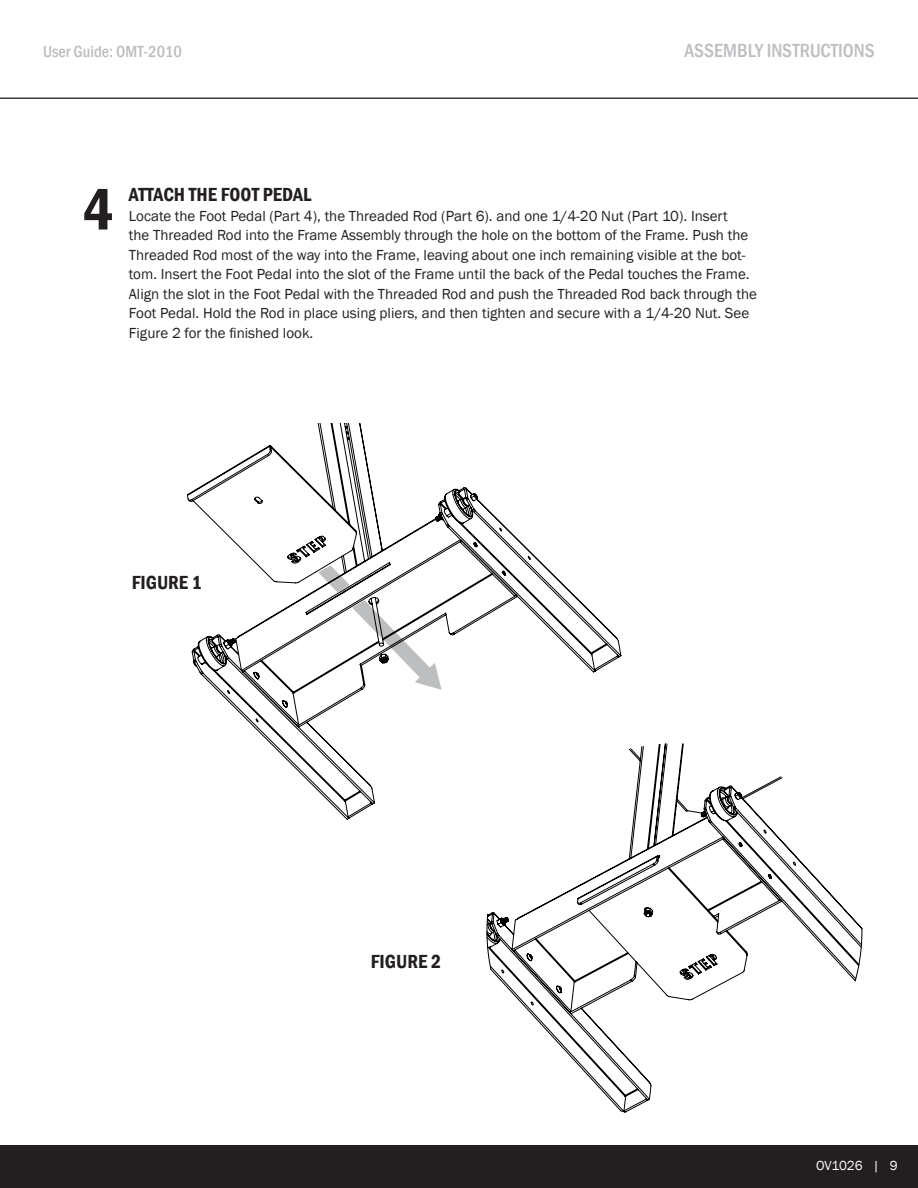
<style>
.page{position:relative;width:918px;height:1188px;background:#fff}
.page>*{position:absolute;margin:0;border:0;box-sizing:border-box;transform-origin:0 0}
.t1{font:600 condensed 60px "Franklin Gothic";color:#231f20}
.Main_Body_Copy{font:600 condensed 19.5px "Franklin Gothic";color:#231f20}
.t2{font:500 condensed 19.5px "Franklin Gothic";color:#bcbdc0}
.t3{font:500 condensed 16.5px "Franklin Gothic";color:#bcbdc0}
.Main_Body_Copy-2{font:15px/19.5px "Franklin Gothic";color:#231f20}
.t4{font:13.5px "Franklin Gothic";color:#fff}
</style>
<div class="page">
<div style="left:0;top:1145px;width:918px;height:43px;background:#231f20"></div>
<svg style="left:0;top:97px;width:918px;height:2px;background:#6e6e6e"></svg>
<svg style="left:187px;top:423px;width:435px;height:397px"></svg>
<svg style="left:352px;top:600px;width:90px;height:90px"></svg>
<svg style="left:318px;top:565px;width:32px;height:27px"></svg>
<svg style="left:486px;top:743px;width:377px;height:370px"></svg>
<p class="t3" style="left:43px;top:41px;width:140px">User Guide: OMT-2010</p>
<p class="t2" style="left:685px;top:38px;width:192px">ASSEMBLY INSTRUCTIONS</p>
<p class="t1" style="left:83px;top:169px;width:32px">4</p>
<p class="Main_Body_Copy" style="left:129px;top:182px;width:184px">ATTACH THE FOOT PEDAL</p>
<p class="Main_Body_Copy-2" style="left:129px;top:206px;width:630px">Locate the Foot Pedal (Part 4), the Threaded Rod (Part 6). and one 1/4-20 Nut (Part 10). Insert<br>the Threaded Rod into the Frame Assembly through the hole on the bottom of the Frame. Push the Threaded Rod most of the way into the Frame, leaving about one inch remaining visible at the bot&shy;tom. Insert the Foot Pedal into the slot of the Frame until the back of the Pedal touches the Frame.<br>Align the slot in the Foot Pedal with the Threaded Rod and push the Threaded Rod back through the Foot Pedal. Hold the Rod in place using pliers, and then tighten and secure with a 1/4-20 Nut. See Figure 2 for the finished look.</p>
<p class="Main_Body_Copy" style="left:132px;top:569px;width:72px">FIGURE 1</p>
<p class="Main_Body_Copy" style="left:371px;top:949px;width:72px">FIGURE 2</p>
<p class="t4" style="left:816px;top:1158px;width:83px">OV1026 | 9</p>
</div>
